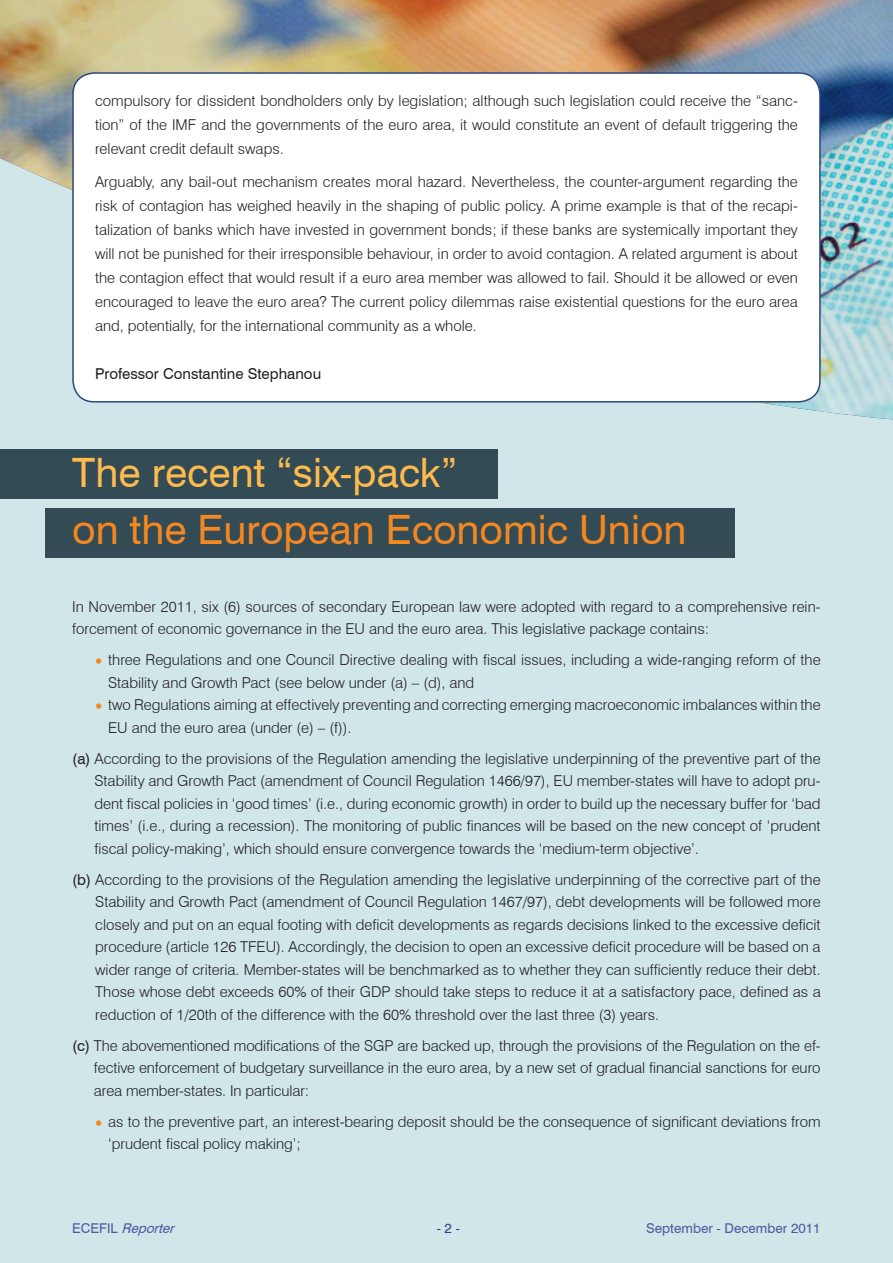
<style>
.page{position:relative;width:893px;height:1263px;background:#d0e6e9}
.page>*{position:absolute;margin:0;border:0;box-sizing:border-box;transform-origin:0 0}
.t1{font:40.5px "Swiss 721 BT";color:#f58720}
.t2{font:40.5px "Swiss 721 BT";color:#fdbb4e}
.t3{font:300 15px/22.5px "Swiss 721 BT";color:#231f20;text-align:justify}
.t4{font:15px "Swiss 721 BT";color:#231f20}
.t5{font:13.5px "Swiss 721 BT";color:#4d5a9e}
.t6{font:italic 13.5px "Swiss 721 BT";color:#4d5a9e}
.t7{font:13.5px "Swiss 721 BT";color:#253f8e}
.s1{font-size:18px;color:#f58720}
.s2{font-weight:400}
.s3{font-style:normal}
</style>
<div class="page">
<img style="left:0;top:0;width:893px;height:419px">
<div style="left:0;top:449px;width:498px;height:49px;background:#334b54"></div>
<div style="left:45px;top:508px;width:690px;height:50px;background:#334b54"></div>
<div style="left:73px;top:73px;width:747px;height:329px;background:#fff;border-radius:21px"></div>
<div style="left:72px;top:72px;width:749px;height:331px;border:2px solid #2c487e;border-radius:21px"></div>
<p class="t3" style="left:95px;top:89px;width:704px;line-height:24px">compulsory for dissident bondholders only by legislation; although such legislation could receive the “sanc&shy;tion” of the IMF and the governments of the euro area, it would constitute an event of default triggering the relevant credit default swaps.</p>
<p class="t3" style="left:95px;top:169px;width:704px;line-height:24px">Arguably, any bail-out mechanism creates moral hazard. Nevertheless, the counter-argument regarding the risk of contagion has weighed heavily in the shaping of public policy. A prime example is that of the recapi&shy;talization of banks which have invested in government bonds; if these banks are systemically important they will not be punished for their irresponsible behaviour, in order to avoid contagion. A related argument is about the contagion effect that would result if a euro area member was allowed to fail. Should it be allowed or even encouraged to leave the euro area? The current policy dilemmas raise existential questions for the euro area and, potentially, for the international community as a whole.</p>
<p class="t4" style="left:95px;top:365px;width:228px">Professor Constantine Stephanou</p>
<p class="t2" style="left:72px;top:448px;width:387px">The recent “six-pack”</p>
<p class="t1" style="left:72px;top:505px;width:616px">on the European Economic Union</p>
<p class="t3" style="left:72px;top:595px;width:750px">In November 2011, six (6) sources of secondary European law were adopted with regard to a comprehensive rein&shy;forcement of economic governance in the EU and the euro area. This legislative package contains:</p>
<p class="t3" style="left:108px;top:649px;width:714px;text-indent:-15px"><span class="s1">•</span> three Regulations and one Council Directive dealing with fiscal issues, including a wide-ranging reform of the<br>Stability and Growth Pact (see below under (a) – (d), and</p>
<p class="t3" style="left:108px;top:694px;width:714px;text-indent:-15px"><span class="s1">•</span> two Regulations aiming at effectively preventing and correcting emerging macroeconomic imbalances within the<br>EU and the euro area (under (e) – (f)).</p>
<p class="t3" style="left:94px;top:747px;width:728px;text-indent:-22px"><span class="s2">(a)</span> According to the provisions of the Regulation amending the legislative underpinning of the preventive part of the Stability and Growth Pact (amendment of Council Regulation 1466/97), EU member-states will have to adopt pru&shy;dent fiscal policies in ‘good times’ (i.e., during economic growth) in order to build up the necessary buffer for ‘bad times’ (i.e., during a recession). The monitoring of public finances will be based on the new concept of ‘prudent fiscal policy-making’, which should ensure convergence towards the ‘medium-term objective’.</p>
<p class="t3" style="left:95px;top:868px;width:727px;text-indent:-23px"><span class="s2">(b)</span> According to the provisions of the Regulation amending the legislative underpinning of the corrective part of the Stability and Growth Pact (amendment of Council Regulation 1467/97), debt developments will be followed more closely and put on an equal footing with deficit developments as regards decisions linked to the excessive deficit procedure (article 126 TFEU). Accordingly, the decision to open an excessive deficit procedure will be based on a wider range of criteria. Member-states will be benchmarked as to whether they can sufficiently reduce their debt.<br>Those whose debt exceeds 60% of their GDP should take steps to reduce it at a satisfactory pace, defined as a reduction of 1/20th of the difference with the 60% threshold over the last three (3) years.</p>
<p class="t3" style="left:94px;top:1034px;width:728px;text-indent:-22px"><span class="s2">(c)</span> The abovementioned modifications of the SGP are backed up, through the provisions of the Regulation on the ef&shy;fective enforcement of budgetary surveillance in the euro area, by a new set of gradual financial sanctions for euro area member-states. In particular:</p>
<p class="t3" style="left:108px;top:1110px;width:714px;text-indent:-15px"><span class="s1">•</span> as to the preventive part, an interest-bearing deposit should be the consequence of significant deviations from ‘prudent fiscal policy making’;</p>
<p class="t6" style="left:72px;top:1219px;width:107px"><span class="s3">E C E F I L</span> Reporter</p>
<p class="t7" style="left:437px;top:1219px;width:25px">- 2 -</p>
<p class="t5" style="left:646px;top:1219px;width:176px">September - December 2011</p>
<p class="t5" style="left:717px;top:1219px;width:6px">/</p>
</div>
